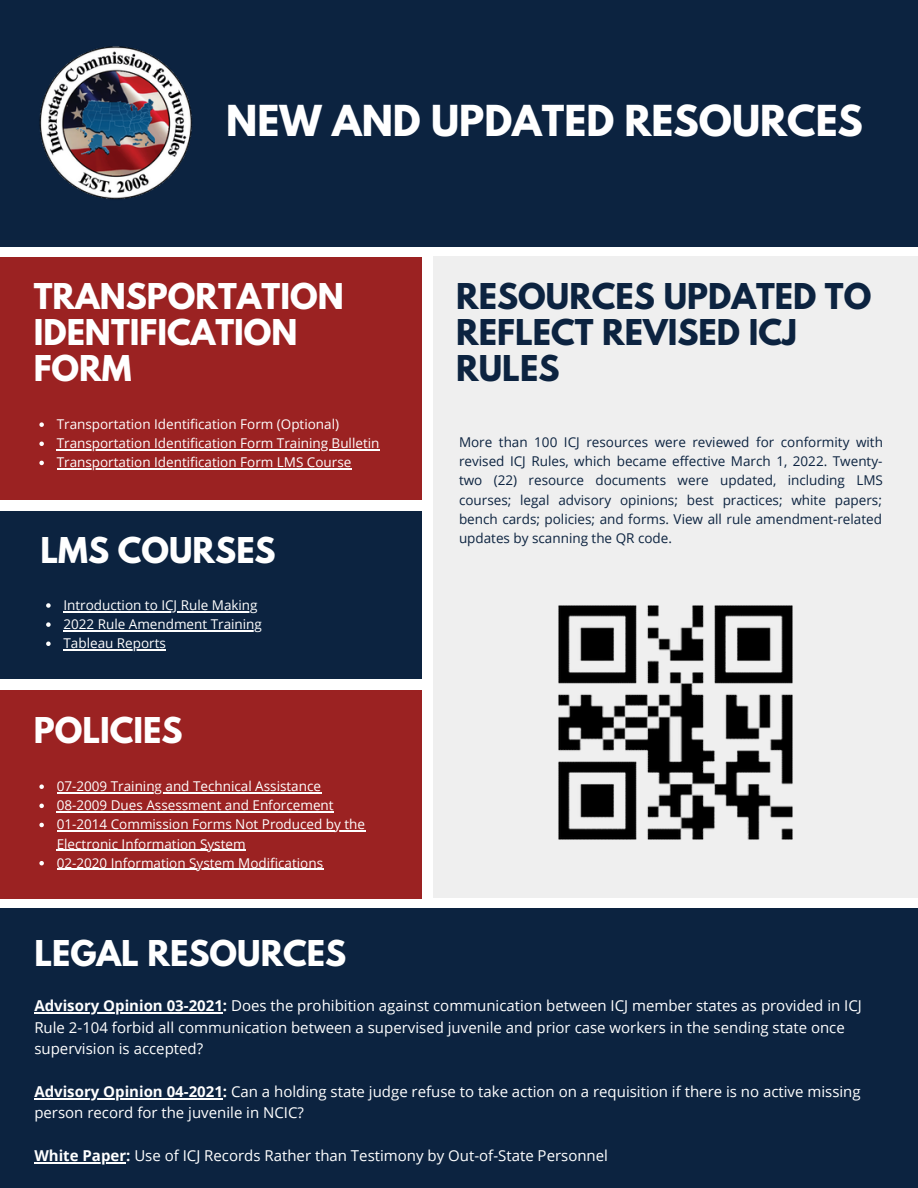
<style>
.page{position:relative;width:918px;height:1188px;background:#fff}
.page>*{position:absolute;margin:0;border:0;box-sizing:border-box;transform-origin:0 0}
.t1{font:700 37.8px "League Spartan";color:#fff}
.t2{font:700 31.5px/36px "League Spartan";color:#fff}
.t3{font:700 31.5px/36px "League Spartan";color:#0c2340}
.t4{font:15px/21.3px "Open Sans";color:#fff}
.t5{font:13.5px/19.2px "Open Sans";color:#fff}
.t6{font:13.5px/19.2px "Open Sans";color:#0c2340;text-align:justify}
.s1{font-weight:700}
</style>
<div class="page">
<div style="left:0;top:690px;width:422px;height:208px;background:#9b2222"></div>
<div style="left:0;top:909px;width:918px;height:279px;background:#0c2340"></div>
<div style="left:0;top:0;width:918px;height:246px;background:#0c2340"></div>
<div style="left:0;top:257px;width:422px;height:243px;background:#9b2222"></div>
<img style="left:39px;top:46px;width:153px;height:153px">
<div style="left:433px;top:257px;width:485px;height:641px;background:#efefef"></div>
<div style="left:0;top:511px;width:422px;height:167px;background:#0c2340"></div>
<img style="left:558px;top:605px;width:235px;height:235px">
<hr style="left:34px;top:1012px;width:189px;height:2px;background:#fff">
<hr style="left:34px;top:1098px;width:189px;height:1px;background:#fff">
<hr style="left:34px;top:1162px;width:92px;height:1px;background:#fff">
<svg style="left:39px;top:422px;width:5px;height:5px"></svg>
<svg style="left:39px;top:442px;width:5px;height:4px"></svg>
<hr style="left:57px;top:449px;width:323px;height:2px;background:#fff">
<svg style="left:39px;top:461px;width:5px;height:4px"></svg>
<hr style="left:57px;top:469px;width:295px;height:1px;background:#fff">
<svg style="left:39px;top:784px;width:5px;height:5px"></svg>
<hr style="left:57px;top:792px;width:264px;height:1px;background:#fff">
<svg style="left:39px;top:804px;width:5px;height:4px"></svg>
<hr style="left:57px;top:811px;width:277px;height:2px;background:#fff">
<svg style="left:39px;top:823px;width:5px;height:4px"></svg>
<hr style="left:57px;top:831px;width:308px;height:1px;background:#fff">
<hr style="left:57px;top:850px;width:189px;height:1px;background:#fff">
<svg style="left:39px;top:861px;width:5px;height:4px"></svg>
<hr style="left:57px;top:869px;width:266px;height:1px;background:#fff">
<svg style="left:46px;top:603px;width:5px;height:5px"></svg>
<hr style="left:63px;top:611px;width:195px;height:1px;background:#fff">
<svg style="left:46px;top:622px;width:5px;height:5px"></svg>
<hr style="left:63px;top:630px;width:199px;height:1px;background:#fff">
<svg style="left:46px;top:641px;width:5px;height:5px"></svg>
<hr style="left:63px;top:649px;width:103px;height:1px;background:#fff">
<h1 class="t1" style="left:226px;top:102px;width:638px">NEW AND UPDATED RESOURCES</h1>
<h2 class="t2" style="left:34px;top:282px;width:311px">TRANSPORTATION<br>IDENTIFICATION<br>FORM</h2>
<p class="t5" style="left:57px;top:414px;width:324px">Transportation Identification Form (Optional)<br>Transportation Identification Form Training Bulletin<br>Transportation Identification Form LMS Course</p>
<h2 class="t2" style="left:41px;top:537px;width:237px">LMS COURSES</h2>
<p class="t5" style="left:63px;top:595px;width:200px">Introduction to ICJ Rule Making<br>2022 Rule Amendment Training<br>Tableau Reports</p>
<h2 class="t2" style="left:34px;top:716px;width:150px">POLICIES</h2>
<p class="t5" style="left:57px;top:776px;width:310px">07-2009 Training and Technical Assistance 08-2009 Dues Assessment and Enforcement 01-2014 Commission Forms Not Produced by the Electronic Information System<br>02-2020 Information System Modifications</p>
<h2 class="t2" style="left:34px;top:940px;width:314px">LEGAL RESOURCES</h2>
<h2 class="t3" style="left:456px;top:282px;width:417px">RESOURCES UPDATED TO<br>REFLECT REVISED ICJ<br>RULES</h2>
<p class="t6" style="left:459px;top:432px;width:425px">More than 100 ICJ resources were reviewed for conformity with revised ICJ Rules, which became effective March 1, 2022. Twenty&shy;two (22) resource documents were updated, including LMS courses; legal advisory opinions; best practices; white papers; bench cards; policies; and forms. View all rule amendment-related updates by scanning the QR code.</p>
<p class="t4" style="left:34px;top:995px;width:829px"><span class="s1">Advisory Opinion 03-2021:</span> Does the prohibition against communication between ICJ member states as provided in ICJ<br>Rule 2-104 forbid all communication between a supervised juvenile and prior case workers in the sending state once supervision is accepted?</p>
<p class="t4" style="left:34px;top:1080px;width:828px"><span class="s1">Advisory Opinion 04-2021:</span> Can a holding state judge refuse to take action on a requisition if there is no active missing person record for the juvenile in NCIC?</p>
<p class="t4" style="left:34px;top:1145px;width:575px"><span class="s1">White Paper:</span> Use of ICJ Records Rather than Testimony by Out-of-State Personnel</p>
</div>
